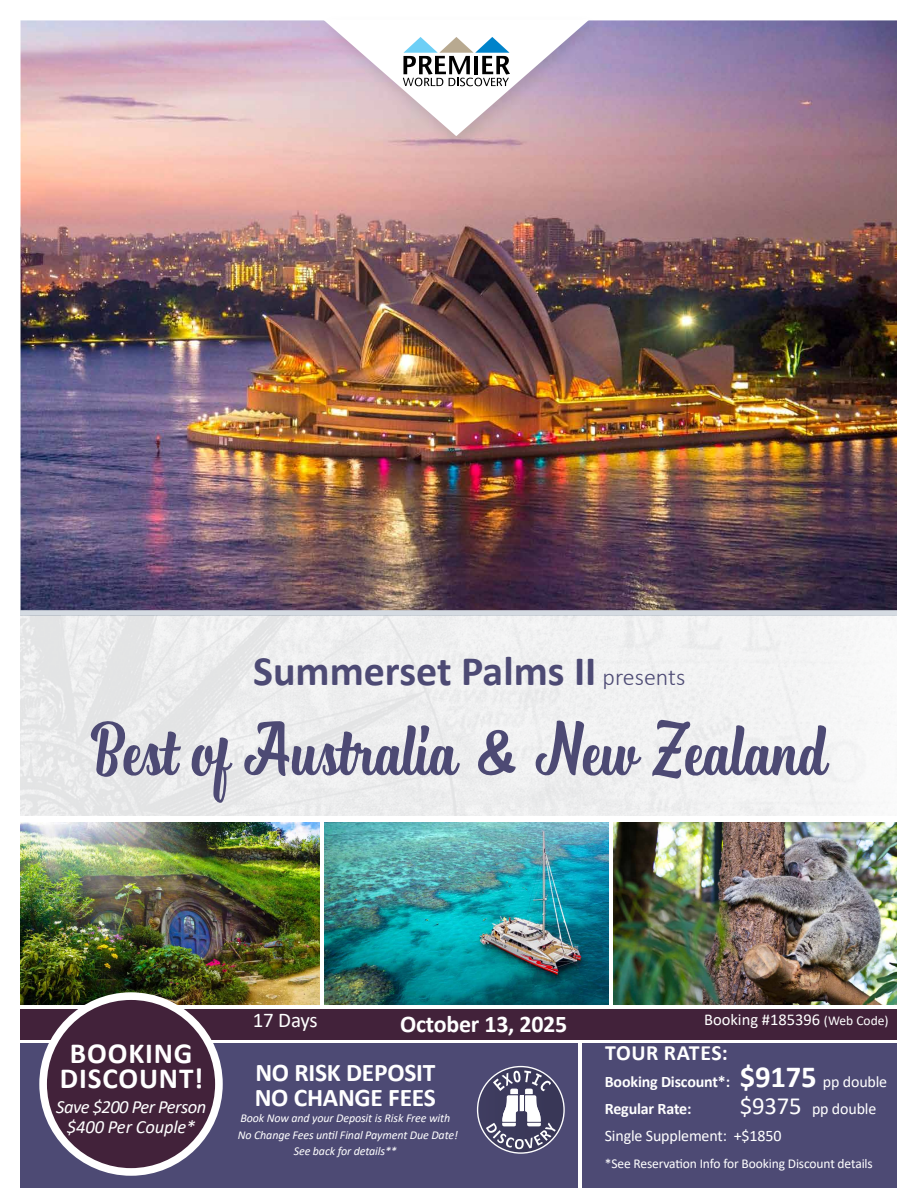
<style>
.page{position:relative;width:918px;height:1188px;background:#fff}
.page>*{position:absolute;margin:0;border:0;box-sizing:border-box;transform-origin:0 0}
.t1{font:65.7px "Chiladepia Script";color:#4d4a74;scale:.91 1}
.t2{font:700 42px "Calibri";color:#4d4a74}
.t3{font:700 29.85px "Calibri";letter-spacing:-.01em;color:#fff}
.t4{font:700 29.25px/25.2px "Calibri";letter-spacing:.03em;color:#fff;text-align:center}
.t5{font:700 25.5px/25px "Calibri";letter-spacing:-.01em;color:#fff}
.t6{font:700 24px "Calibri";letter-spacing:-.01em;color:#fff}
.t7{font:700 21.75px "Calibri";letter-spacing:.03em;color:#fff}
.t8{font:21px "Calibri";letter-spacing:-.015em;color:#fff}
.t9{font:italic 18.6px/20px "Calibri";letter-spacing:-.03em;color:#fff;text-align:center}
.t10{font:16.5px "Calibri";color:#fff}
.t11{font:700 16.05px/27px "Calibri";letter-spacing:-.01em;color:#fff}
.t12{font:16.05px/27px "Calibri";letter-spacing:-.01em;color:#fff}
.t13{font:13.5px "Calibri";letter-spacing:-.01em;color:#fff}
.t14{font:italic 12px/16.5px "Calibri";letter-spacing:-.01em;color:#fff;text-align:center}
.s1{font-weight:300;font-size:24px}
.s2{font-size:13.5px}
.s3{font-size:30.75px}
.s4{font-weight:400}
.s5{font-size:24.75px}
</style>
<div class="page">
<div style="left:21px;top:1043px;width:557px;height:145px;background:#4d4a74"></div>
<div style="left:582px;top:1043px;width:336px;height:145px;background:#4d4a74"></div>
<img style="left:21px;top:615px;width:876px;height:200px">
<img style="left:21px;top:20px;width:876px;height:590px">
<div style="left:21px;top:1009px;width:897px;height:31px;background:#42223a"></div>
<div style="left:21px;top:610px;width:897px;height:5px;background:#d5dbe2"></div>
<div style="left:316px;top:13px;width:287px;height:141px;background:#000;opacity:.11"></div>
<svg style="left:323px;top:19px;width:266px;height:117px"></svg>
<img style="left:325px;top:822px;width:284px;height:183px">
<img style="left:613px;top:822px;width:284px;height:183px">
<img style="left:21px;top:822px;width:299px;height:183px">
<div style="left:897px;top:0;width:21px;height:1188px;background:#fff"></div>
<div style="left:43px;top:996px;width:176px;height:176px;background:#42223a;border-radius:50%"></div>
<div style="left:39px;top:992px;width:184px;height:184px;border:8px solid #fff;border-radius:50%"></div>
<svg style="left:478px;top:1067px;width:86px;height:86px"></svg>
<svg style="left:486px;top:1070px;width:70px;height:79px"></svg>
<h2 class="t2" style="left:253px;top:641px;width:434px">Summerset Palms II <span class="s1">presents</span></h2>
<h1 class="t1" style="left:91px;top:701px;width:810px">Best of Australia &amp; New Zealand</h1>
<h3 class="t4" style="left:60px;top:1040px;width:145px">BOOKING<br>DISCOUNT!</h3>
<h3 class="t9" style="left:56px;top:1096px;width:152px">Save $200 Per Person $400 Per Couple*</h3>
<h3 class="t3" style="left:348px;top:1000px;width:245px">September 24, 2021</h3>
<h3 class="t5" style="left:255px;top:1059px;width:183px">NO RISK DEPOSIT<br>NO CHANGE FEES</h3>
<p class="t14" style="left:238px;top:1110px;width:222px">Book Now and your Deposit is Risk Free with<br>No Change Fees until Final Payment Due Date!<br>See back for details**</p>
<h3 class="t8" style="left:253px;top:1006px;width:66px">17 Days</h3>
<h3 class="t6" style="left:400px;top:1007px;width:169px">October 13, 2025</h3>
<h3 class="t10" style="left:704px;top:1008px;width:186px">Booking #185396 <span class="s2">(Web Code)</span></h3>
<h3 class="t7" style="left:605px;top:1037px;width:124px">TOUR RATES:</h3>
<h3 class="t11" style="left:605px;top:1068px;width:284px">Booking Discount*: <span class="s3">$9175</span> <span class="s4">pp double<br></span>Regular Rate:</h3>
<h3 class="t12" style="left:605px;top:1094px;width:273px;text-indent:135px"><span class="s5">$9375</span> pp double<br>Single Supplement: +$1850</h3>
<p class="t13" style="left:605px;top:1154px;width:270px">*See Reservation Info for Booking Discount details</p>
</div>
